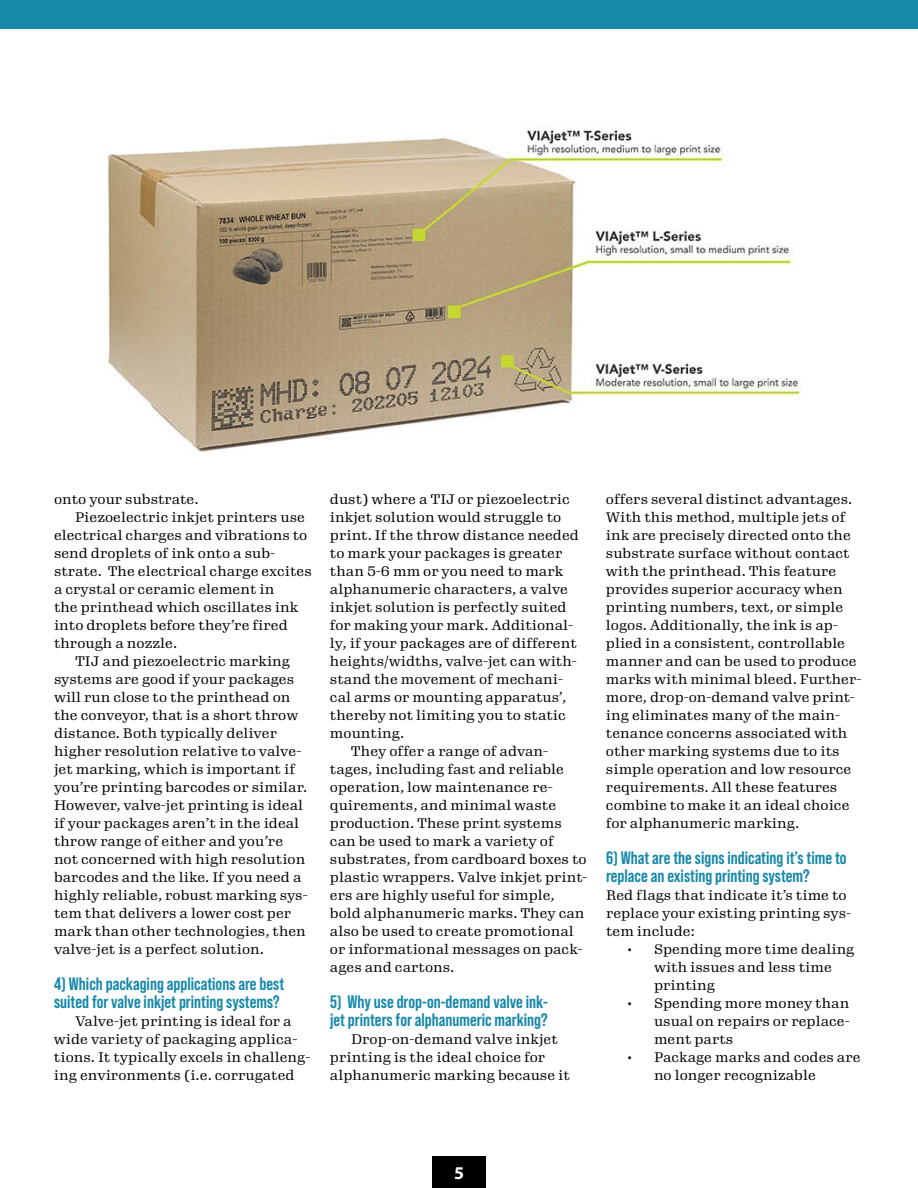
<style>
.page{position:relative;width:918px;height:1188px;background:#fff}
.page>*{position:absolute;margin:0;border:0;box-sizing:border-box;transform-origin:0 0}
.t1{font:700 18px/18px "Bebas Neue Pro";color:#1688aa}
.t2{font:700 18px "Myriad Pro";color:#fff}
.t3{font:13.5px/18px "Gimlet Text";color:#000}
</style>
<div class="page">
<div style="left:432px;top:1156px;width:54px;height:32px;background:#000"></div>
<div style="left:0;top:0;width:918px;height:28px;background:#1688aa"></div>
<img style="left:107px;top:129px;width:694px;height:324px">
<p class="t3" style="left:54px;top:489px;width:146px">onto your substrate.</p>
<p class="t3" style="left:75px;top:507px;width:231px">Piezoelectric inkjet printers use</p>
<p class="t3" style="left:54px;top:525px;width:255px">electrical charges and vibrations to</p>
<p class="t3" style="left:54px;top:543px;width:223px">send droplets of ink onto a sub-</p>
<p class="t3" style="left:54px;top:561px;width:259px">strate. The electrical charge excites</p>
<p class="t3" style="left:54px;top:579px;width:222px">a crystal or ceramic element in</p>
<p class="t3" style="left:54px;top:597px;width:246px">the printhead which oscillates ink</p>
<p class="t3" style="left:54px;top:615px;width:235px">into droplets before they’re fired</p>
<p class="t3" style="left:54px;top:633px;width:125px">through a nozzle.</p>
<p class="t3" style="left:75px;top:651px;width:217px">TIJ and piezoelectric marking</p>
<p class="t3" style="left:54px;top:669px;width:242px">systems are good if your packages</p>
<p class="t3" style="left:54px;top:687px;width:238px">will run close to the printhead on</p>
<p class="t3" style="left:54px;top:705px;width:246px">the conveyor, that is a short throw</p>
<p class="t3" style="left:54px;top:723px;width:225px">distance. Both typically deliver</p>
<p class="t3" style="left:54px;top:741px;width:249px">higher resolution relative to valve-</p>
<p class="t3" style="left:54px;top:759px;width:243px">jet marking, which is important if</p>
<p class="t3" style="left:54px;top:777px;width:255px">you’re printing barcodes or similar.</p>
<p class="t3" style="left:54px;top:795px;width:251px">However, valve-jet printing is ideal</p>
<p class="t3" style="left:54px;top:813px;width:247px">if your packages aren’t in the ideal</p>
<p class="t3" style="left:54px;top:831px;width:231px">throw range of either and you’re</p>
<p class="t3" style="left:54px;top:849px;width:253px">not concerned with high resolution</p>
<p class="t3" style="left:54px;top:867px;width:249px">barcodes and the like. If you need a</p>
<p class="t3" style="left:54px;top:885px;width:255px">highly reliable, robust marking sys-</p>
<p class="t3" style="left:54px;top:903px;width:239px">tem that delivers a lower cost per</p>
<p class="t3" style="left:54px;top:921px;width:253px">mark than other technologies, then</p>
<p class="t3" style="left:54px;top:939px;width:212px">valve-jet is a perfect solution.</p>
<h1 class="t1" style="left:54px;top:975px;width:232px">4) Which packaging applications are best suited for valve inkjet printing systems?</h1>
<p class="t3" style="left:54px;top:1011px;width:258px;text-indent:21px">Valve-jet printing is ideal for a wide variety of packaging applica&shy;tions. It typically excels in challeng&shy;ing environments (i.e. corrugated</p>
<p class="t3" style="left:330px;top:489px;width:241px">dust) where a TIJ or piezoelectric</p>
<p class="t3" style="left:330px;top:507px;width:233px">inkjet solution would struggle to</p>
<p class="t3" style="left:330px;top:525px;width:250px">print. If the throw distance needed</p>
<p class="t3" style="left:330px;top:543px;width:234px">to mark your packages is greater</p>
<p class="t3" style="left:330px;top:561px;width:235px">than 5-6 mm or you need to mark</p>
<p class="t3" style="left:330px;top:579px;width:240px">alphanumeric characters, a valve</p>
<p class="t3" style="left:330px;top:597px;width:238px">inkjet solution is perfectly suited</p>
<p class="t3" style="left:330px;top:615px;width:245px">for making your mark. Additional-</p>
<p class="t3" style="left:330px;top:633px;width:248px">ly, if your packages are of different</p>
<p class="t3" style="left:330px;top:651px;width:248px">heights/widths, valve-jet can with-</p>
<p class="t3" style="left:330px;top:669px;width:235px">stand the movement of mechani-</p>
<p class="t3" style="left:330px;top:687px;width:238px">cal arms or mounting apparatus’,</p>
<p class="t3" style="left:330px;top:705px;width:237px">thereby not limiting you to static</p>
<p class="t3" style="left:330px;top:723px;width:76px">mounting.</p>
<p class="t3" style="left:351px;top:741px;width:199px">They offer a range of advan-</p>
<p class="t3" style="left:330px;top:759px;width:236px">tages, including fast and reliable</p>
<p class="t3" style="left:330px;top:777px;width:224px">operation, low maintenance re-</p>
<p class="t3" style="left:330px;top:795px;width:228px">quirements, and minimal waste</p>
<p class="t3" style="left:330px;top:813px;width:233px">production. These print systems</p>
<p class="t3" style="left:330px;top:831px;width:225px">can be used to mark a variety of</p>
<p class="t3" style="left:330px;top:849px;width:258px">substrates, from cardboard boxes to</p>
<p class="t3" style="left:330px;top:867px;width:259px">plastic wrappers. Valve inkjet print-</p>
<p class="t3" style="left:330px;top:885px;width:226px">ers are highly useful for simple,</p>
<p class="t3" style="left:330px;top:903px;width:256px">bold alphanumeric marks. They can</p>
<p class="t3" style="left:330px;top:921px;width:245px">also be used to create promotional</p>
<p class="t3" style="left:330px;top:939px;width:254px">or informational messages on pack-</p>
<p class="t3" style="left:330px;top:957px;width:126px">ages and cartons.</p>
<h1 class="t1" style="left:330px;top:993px;width:219px">5) Why use drop-on-demand valve ink&shy;jet printers for alphanumeric marking?</h1>
<p class="t3" style="left:330px;top:1029px;width:242px;text-indent:21px">Drop-on-demand valve inkjet printing is the ideal choice for alphanumeric marking because it</p>
<p class="t3" style="left:606px;top:489px;width:257px">offers several distinct advantages.<br>With this method, multiple jets of ink are precisely directed onto the substrate surface without contact with the printhead. This feature provides superior accuracy when printing numbers, text, or simple logos. Additionally, the ink is ap&shy;plied in a consistent, controllable manner and can be used to produce marks with minimal bleed. Further&shy;more, drop-on-demand valve print&shy;ing eliminates many of the main&shy;tenance concerns associated with other marking systems due to its simple operation and low resource requirements. All these features combine to make it an ideal choice for alphanumeric marking.</p>
<h1 class="t1" style="left:606px;top:849px;width:242px">6) What are the signs indicating it’s time to replace an existing printing system?</h1>
<p class="t3" style="left:606px;top:885px;width:247px">Red flags that indicate it’s time to replace your existing printing sys&shy;tem include:</p>
<p class="t3" style="left:654px;top:939px;width:202px;text-indent:-27px">• Spending more time dealing with issues and less time printing</p>
<p class="t3" style="left:654px;top:993px;width:197px;text-align:justify;text-indent:-27px">• Spending more money than usual on repairs or replace&shy;ment parts</p>
<p class="t3" style="left:654px;top:1047px;width:208px;text-indent:-27px">• Package marks and codes are no longer recognizable</p>
<h1 class="t2" style="left:454px;top:1162px;width:11px">5</h1>
</div>
